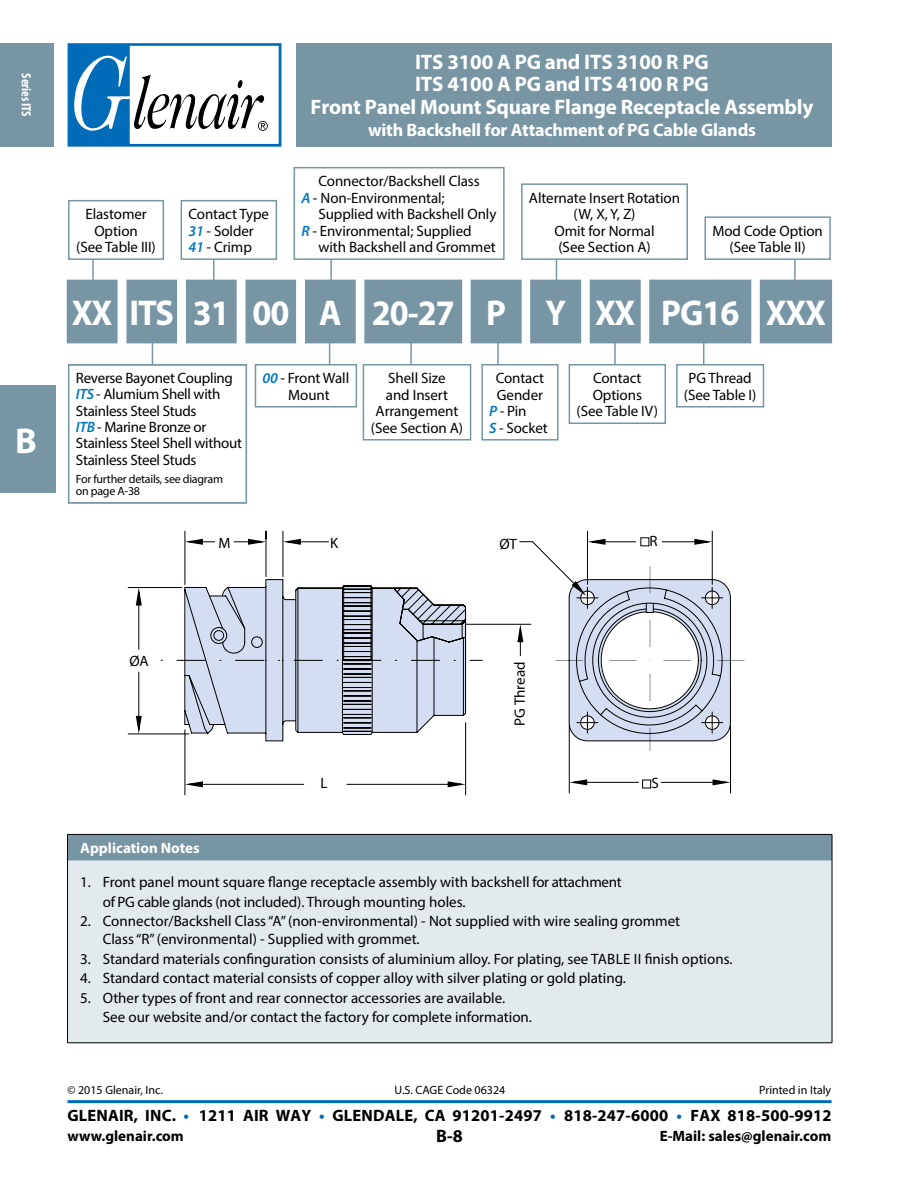
<style>
.page{position:relative;width:918px;height:1188px;background:#fff}
.page>*{position:absolute;margin:0;border:0;box-sizing:border-box;transform-origin:0 0}
.t1{font:700 36px "Myriad Pro";letter-spacing:-.03em;color:#fff;scale:.95 1}
.t2{font:700 36px "Myriad Pro";letter-spacing:-.03em;color:#fff}
.t3{font:700 21px/22.5px "Myriad Pro";letter-spacing:-.01em;color:#fff;text-align:center}
.t4{font:700 18px "Myriad Pro";letter-spacing:-.01em;color:#fff}
.t5{font:700 18px "Myriad Pro";color:#000}
.t6{font:700 16.5px "Myriad Pro";letter-spacing:.01em;color:#000}
.t7{font:15px/16.5px "Myriad Pro";letter-spacing:-.005em;color:#000;text-align:center}
.t8{font:700 15px "Myriad Pro";color:#000}
.t9{font:700 15px "Myriad Pro";color:#fff}
.t10{font:700 condensed 13.5px "Myriad Pro";letter-spacing:-.01em;color:#fff}
.t11{font:12px/12px "Myriad Pro";letter-spacing:-.005em;color:#000}
.s1{font-weight:600;font-style:italic;color:#0076be}
.s2{color:#006bb6}
</style>
<div class="page">
<hr style="left:68px;top:1100px;width:764px;height:3px;background:#006bb6">
<div style="left:0;top:43px;width:54px;height:104px;background:#7895a4"></div>
<div style="left:296px;top:43px;width:536px;height:104px;background:#7895a4"></div>
<svg style="left:68px;top:43px;width:213px;height:103px"></svg>
<div style="left:0;top:385px;width:55px;height:108px;background:#7895a4"></div>
<hr style="left:410px;top:324px;width:2px;height:55px;background:#7895a4">
<hr style="left:497px;top:335px;width:2px;height:44px;background:#7895a4">
<hr style="left:703px;top:329px;width:1px;height:45px;background:#7895a4">
<hr style="left:330px;top:243px;width:2px;height:80px;background:#7895a4">
<div style="left:482px;top:365px;width:76px;height:75px;background:#fff"></div>
<div style="left:481px;top:364px;width:78px;height:77px;border:2px solid #7895a4"></div>
<div style="left:363px;top:365px;width:108px;height:75px;background:#fff"></div>
<div style="left:363px;top:364px;width:108px;height:77px;border:2px solid #7895a4"></div>
<hr style="left:329px;top:288px;width:1px;height:95px;background:#7895a4">
<hr style="left:152px;top:307px;width:1px;height:75px;background:#7895a4">
<div style="left:677px;top:365px;width:86px;height:42px;background:#fff"></div>
<div style="left:676px;top:364px;width:88px;height:44px;border:2px solid #7895a4"></div>
<hr style="left:213px;top:239px;width:2px;height:78px;background:#7895a4">
<hr style="left:92px;top:239px;width:2px;height:78px;background:#7895a4">
<hr style="left:614px;top:324px;width:2px;height:59px;background:#7895a4">
<hr style="left:794px;top:244px;width:2px;height:68px;background:#7895a4">
<hr style="left:556px;top:244px;width:1px;height:68px;background:#7895a4">
<div style="left:705px;top:217px;width:125px;height:42px;background:#fff"></div>
<div style="left:704px;top:216px;width:127px;height:44px;border:2px solid #7895a4"></div>
<div style="left:181px;top:201px;width:95px;height:58px;background:#fff"></div>
<div style="left:181px;top:200px;width:96px;height:60px;border:2px solid #7895a4"></div>
<div style="left:522px;top:184px;width:165px;height:75px;background:#fff"></div>
<div style="left:521px;top:183px;width:167px;height:77px;border:2px solid #7895a4"></div>
<div style="left:68px;top:834px;width:764px;height:26px;background:#7895a4"></div>
<div style="left:68px;top:860px;width:764px;height:183px;background:#e2eaee"></div>
<hr style="left:68px;top:860px;width:764px;height:1px;background:#7895a4">
<hr style="left:67px;top:834px;width:765px;height:1px;background:#000">
<svg style="left:67px;top:835px;width:1px;height:25px"></svg>
<svg style="left:832px;top:835px;width:1px;height:25px"></svg>
<hr style="left:67px;top:860px;width:1px;height:183px;background:#000">
<hr style="left:832px;top:860px;width:1px;height:183px;background:#000">
<hr style="left:67px;top:1043px;width:765px;height:1px;background:#000">
<svg style="left:67px;top:280px;width:765px;height:63px;background:#87a0ae"></svg>
<svg style="left:184px;top:780px;width:20px;height:8px"></svg>
<svg style="left:447px;top:780px;width:20px;height:8px"></svg>
<svg style="left:161px;top:579px;width:306px;height:163px"></svg>
<hr style="left:185px;top:730px;width:1px;height:65px;background:#000">
<hr style="left:198px;top:784px;width:106px;height:1px;background:#000">
<hr style="left:347px;top:784px;width:106px;height:1px;background:#000">
<hr style="left:465px;top:723px;width:1px;height:72px;background:#000">
<hr style="left:586px;top:782px;width:53px;height:1px;background:#000">
<hr style="left:569px;top:726px;width:1px;height:67px;background:#000">
<svg style="left:568px;top:779px;width:20px;height:7px"></svg>
<hr style="left:730px;top:726px;width:1px;height:67px;background:#000">
<hr style="left:661px;top:782px;width:52px;height:1px;background:#000">
<svg style="left:712px;top:779px;width:18px;height:7px"></svg>
<svg style="left:519px;top:531px;width:226px;height:220px"></svg>
<hr style="left:139px;top:600px;width:1px;height:49px;background:#000">
<hr style="left:128px;top:734px;width:61px;height:1px;background:#000">
<svg style="left:135px;top:715px;width:8px;height:20px"></svg>
<hr style="left:139px;top:672px;width:1px;height:49px;background:#000">
<hr style="left:294px;top:542px;width:35px;height:1px;background:#000">
<hr style="left:199px;top:542px;width:49px;height:1px;background:#000">
<hr style="left:128px;top:587px;width:54px;height:1px;background:#000">
<svg style="left:135px;top:587px;width:8px;height:20px"></svg>
<svg style="left:282px;top:538px;width:20px;height:8px"></svg>
<hr style="left:283px;top:531px;width:1px;height:46px;background:#000">
<hr style="left:266px;top:531px;width:1px;height:46px;background:#000">
<hr style="left:185px;top:531px;width:1px;height:54px;background:#000">
<svg style="left:184px;top:538px;width:20px;height:8px"></svg>
<svg style="left:247px;top:531px;width:20px;height:15px"></svg>
<svg style="left:209px;top:587px;width:514px;height:147px"></svg>
<svg style="left:637px;top:535px;width:25px;height:20px"></svg>
<div style="left:642px;top:780px;width:9px;height:8px;border:1px solid #000"></div>
<div style="left:215px;top:536px;width:19px;height:14px;background:#fff"></div>
<div style="left:69px;top:201px;width:94px;height:58px;background:#fff"></div>
<div style="left:68px;top:200px;width:96px;height:60px;border:2px solid #7895a4"></div>
<div style="left:569px;top:365px;width:96px;height:58px;background:#fff"></div>
<div style="left:569px;top:364px;width:97px;height:60px;border:2px solid #7895a4"></div>
<div style="left:251px;top:365px;width:101px;height:42px;background:#fff"></div>
<div style="left:255px;top:364px;width:102px;height:44px;border:2px solid #7895a4"></div>
<div style="left:294px;top:168px;width:210px;height:91px;background:#fff"></div>
<div style="left:294px;top:167px;width:211px;height:93px;border:2px solid #7895a4"></div>
<div style="left:69px;top:365px;width:170px;height:119px;background:#fff"></div>
<div style="left:68px;top:364px;width:179px;height:140px;border:2px solid #7895a4"></div>
<p class="t10" style="left:35px;top:73px;width:44px;rotate:90deg">Series ITS</p>
<h1 class="t2" style="left:15px;top:417px;width:23px">B</h1>
<p class="t7" style="left:76px;top:206px;width:81px">Elastomer<br>Option<br>(See Table III)</p>
<p class="t7" style="left:188px;top:206px;width:82px;text-align:left">Contact Type<br><span class="s1">31</span> - Solder<br><span class="s1">41</span> - Crimp</p>
<h2 class="t3" style="left:311px;top:50px;width:504px">ITS 3100 A PG and ITS 3100 R PG<br>ITS 4100 A PG and ITS 4100 R PG<br>Front Panel Mount Square Flange Receptacle Assembly</h2>
<p class="t4" style="left:368px;top:118px;width:389px">with Backshell for Attachment of PG Cable Glands</p>
<p class="t7" style="left:301px;top:173px;width:180px;text-align:left;text-indent:17px">Connector/Backshell Class<br><span class="s1">A</span> - Non-Environmental;</p>
<p class="t7" style="left:301px;top:206px;width:196px;text-align:left;text-indent:17px">Supplied with Backshell Only<br><span class="s1">R</span> - Environmental; Supplied</p>
<p class="t7" style="left:318px;top:239px;width:179px">with Backshell and Grommet</p>
<p class="t7" style="left:529px;top:189px;width:153px">Alternate Insert Rotation (W, X, Y, Z)<br>Omit for Normal<br>(See Section A)</p>
<p class="t7" style="left:712px;top:222px;width:112px">Mod Code Option (See Table II)</p>
<h1 class="t1" style="left:72px;top:289px;width:795px">XX ITS 31 00 A 20-27 P Y XX PG16 XXX</h1>
<p class="t7" style="left:76px;top:370px;width:168px;text-align:left">Reverse Bayonet Coupling<br><span class="s1">ITS</span> - Alumium Shell with<br>Stainless Steel Studs<br><span class="s1">ITB</span> - Marine Bronze or<br>Stainless Steel Shell without<br>Stainless Steel Studs</p>
<p class="t11" style="left:76px;top:473px;width:149px">For further details, see diagram on page A-38</p>
<p class="t7" style="left:219px;top:534px;width:14px">M</p>
<p class="t7" style="left:263px;top:370px;width:88px"><span class="s1">00</span> - Front Wall<br>Mount</p>
<p class="t7" style="left:371px;top:370px;width:94px">Shell Size<br>and Insert<br>Arrangement (See Section A)</p>
<p class="t7" style="left:684px;top:370px;width:74px">PG Thread (See Table I)</p>
<p class="t7" style="left:496px;top:370px;width:50px">Contact</p>
<p class="t7" style="left:497px;top:386px;width:48px">Gender</p>
<p class="t7" style="left:489px;top:403px;width:39px"><span class="s1">P</span> - Pin</p>
<p class="t7" style="left:489px;top:419px;width:60px"><span class="s1">S</span> - Socket</p>
<p class="t7" style="left:577px;top:370px;width:83px">Contact<br>Options<br>(See Table IV)</p>
<p class="t7" style="left:330px;top:534px;width:10px">K</p>
<p class="t7" style="left:499px;top:536px;width:19px">ØT</p>
<p class="t7" style="left:650px;top:533px;width:10px">R</p>
<p class="t7" style="left:130px;top:653px;width:21px">ØA</p>
<p class="t7" style="left:320px;top:775px;width:9px">L</p>
<p class="t7" style="left:511px;top:726px;width:65px;rotate:-90deg">PG Thread</p>
<p class="t7" style="left:651px;top:775px;width:9px">S</p>
<p class="t9" style="left:80px;top:838px;width:121px">Application Notes</p>
<p class="t7" style="left:103px;top:872px;width:520px;line-height:19.5px;text-align:left;text-indent:-22px">1. Front panel mount square flange receptacle assembly with backshell for attachment of PG cable glands (not included). Through mounting holes.</p>
<p class="t7" style="left:103px;top:911px;width:579px;line-height:18.8px;text-align:left;text-indent:-22px">2. Connector/Backshell Class “A” (non-environmental) - Not supplied with wire sealing grommet<br>Class “R” (environmental) - Supplied with grommet.</p>
<p class="t7" style="left:80px;top:950px;width:654px">3. Standard materials confinguration consists of aluminium alloy. For plating, see TABLE II finish options.</p>
<p class="t7" style="left:80px;top:970px;width:547px">4. Standard contact material consists of copper alloy with silver plating or gold plating.</p>
<p class="t7" style="left:103px;top:988px;width:431px;line-height:19.5px;text-align:left;text-indent:-23px">5. Other types of front and rear connector accessories are available.<br>See our website and/or contact the factory for complete information.</p>
<p class="t11" style="left:68px;top:1083px;width:97px">© 2015 Glenair, Inc.</p>
<p class="t11" style="left:395px;top:1083px;width:112px">U.S. CAGE Code 06324</p>
<p class="t11" style="left:759px;top:1083px;width:74px">Printed in Italy</p>
<p class="t6" style="left:68px;top:1105px;width:766px">GLENAIR, INC. <span class="s2">•</span> 1211 AIR WAY <span class="s2">•</span> GLENDALE, CA 91201-2497 <span class="s2">•</span> 818-247-6000 <span class="s2">•</span> FAX 818-500-9912</p>
<p class="t8" style="left:68px;top:1126px;width:118px">www.glenair.com</p>
<p class="t5" style="left:436px;top:1124px;width:28px">B-8</p>
<p class="t8" style="left:660px;top:1126px;width:173px">E-Mail: sales@glenair.com</p>
</div>
